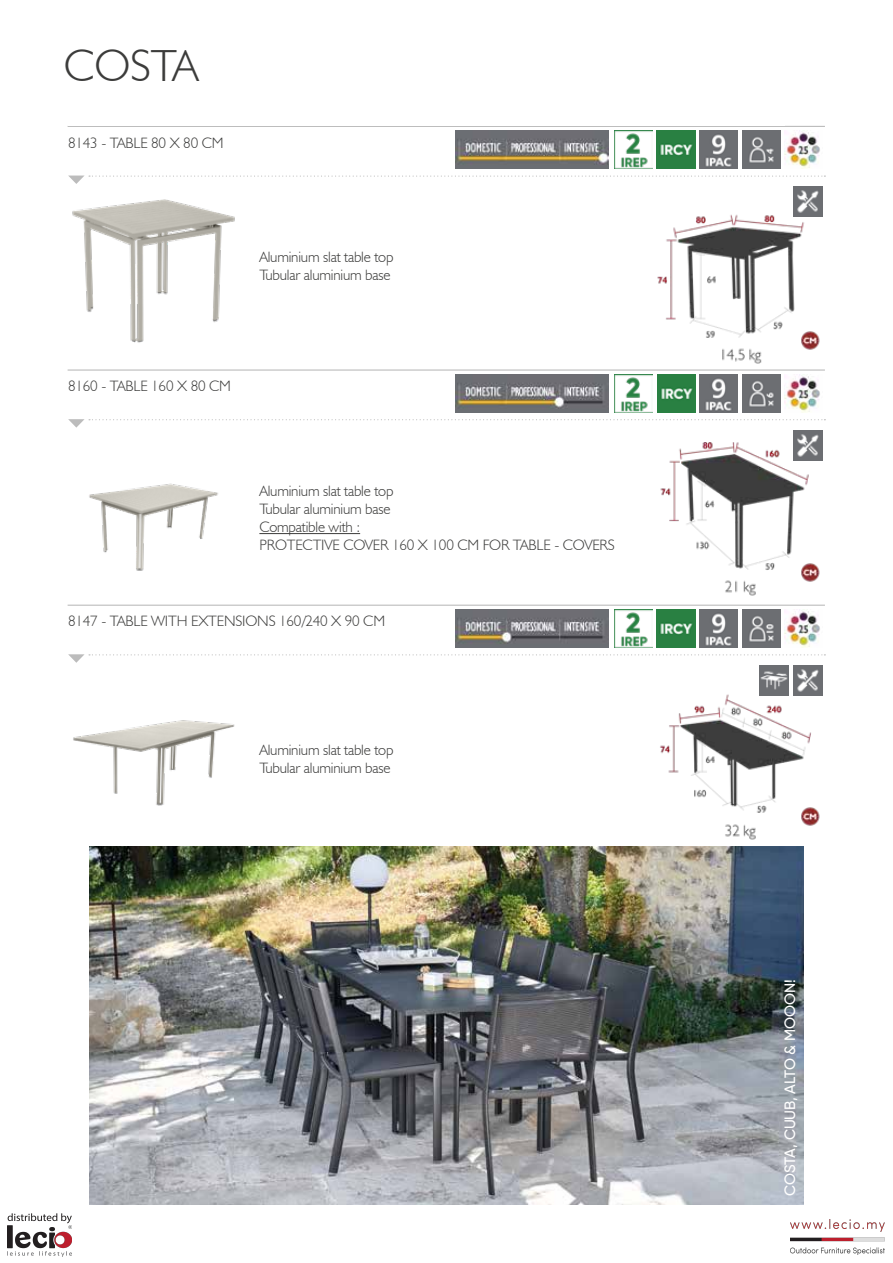
<style>
.page{position:relative;width:893px;height:1263px;background:#fff}
.page>*{position:absolute;margin:0;border:0;box-sizing:border-box;transform-origin:0 0}
.t1{font:300 45px "Humanist 521 BT";color:#3c3c3b}
.t2{font:300 15px/18px "Humanist 521 BT";letter-spacing:-.01em;color:#3c3c3b}
.t3{font:500 15px "Gilroy";color:#fff}
</style>
<div class="page">
<hr style="left:68px;top:605px;width:757px;height:1px;background:#bcbcbc">
<img style="left:73px;top:720px;width:162px;height:86px">
<img style="left:759px;top:665px;width:30px;height:8px">
<img style="left:793px;top:665px;width:30px;height:8px">
<img style="left:455px;top:609px;width:153px;height:39px">
<img style="left:614px;top:609px;width:39px;height:39px">
<img style="left:657px;top:609px;width:38px;height:39px">
<img style="left:699px;top:609px;width:39px;height:39px">
<img style="left:742px;top:609px;width:38px;height:39px">
<img style="left:784px;top:609px;width:36px;height:39px">
<img style="left:660px;top:673px;width:163px;height:167px">
<svg style="left:68px;top:654px;width:757px;height:9px"></svg>
<hr style="left:68px;top:369px;width:757px;height:2px;background:#bcbcbc">
<img style="left:68px;top:483px;width:170px;height:123px">
<hr style="left:259px;top:533px;width:101px;height:1px;background:#3c3c3b">
<img style="left:660px;top:430px;width:163px;height:166px">
<svg style="left:68px;top:419px;width:757px;height:9px"></svg>
<hr style="left:68px;top:126px;width:757px;height:1px;background:#bcbcbc">
<img style="left:72px;top:199px;width:163px;height:144px">
<img style="left:793px;top:187px;width:30px;height:9px">
<img style="left:455px;top:131px;width:153px;height:38px">
<img style="left:614px;top:131px;width:39px;height:38px">
<img style="left:657px;top:131px;width:38px;height:38px">
<img style="left:699px;top:131px;width:39px;height:38px">
<img style="left:742px;top:131px;width:38px;height:38px">
<img style="left:784px;top:131px;width:36px;height:38px">
<img style="left:657px;top:196px;width:166px;height:168px">
<svg style="left:69px;top:176px;width:756px;height:8px"></svg>
<img style="left:89px;top:846px;width:715px;height:359px">
<img style="left:455px;top:374px;width:153px;height:39px">
<img style="left:615px;top:374px;width:38px;height:39px">
<img style="left:657px;top:374px;width:38px;height:39px">
<img style="left:700px;top:374px;width:38px;height:39px">
<img style="left:742px;top:374px;width:38px;height:39px">
<img style="left:785px;top:374px;width:35px;height:39px">
<img style="left:791px;top:1219px;width:93px;height:36px">
<img style="left:7px;top:1213px;width:64px;height:43px">
<h1 class="t1" style="left:64px;top:38px;width:136px">COSTA</h1>
<p class="t2" style="left:68px;top:133px;width:157px">8143 - TABLE 80 X 80 CM</p>
<p class="t2" style="left:259px;top:248px;width:136px">Aluminium slat table top<br>Tubular aluminium base</p>
<p class="t2" style="left:68px;top:377px;width:164px">8160 - TABLE 160 X 80 CM</p>
<p class="t2" style="left:259px;top:481px;width:357px">Aluminium slat table top<br>Tubular aluminium base<br>Compatible with :<br>PROTECTIVE COVER 160 X 100 CM FOR TABLE - COVERS</p>
<p class="t2" style="left:68px;top:612px;width:319px">8147 - TABLE WITH EXTENSIONS 160/240 X 90 CM</p>
<p class="t2" style="left:259px;top:740px;width:136px">Aluminium slat table top<br>Tubular aluminium base</p>
<p class="t3" style="left:781px;top:1196px;width:218px;rotate:-90deg">COSTA, CUUB, ALTO &amp; MOOON!</p>
</div>
